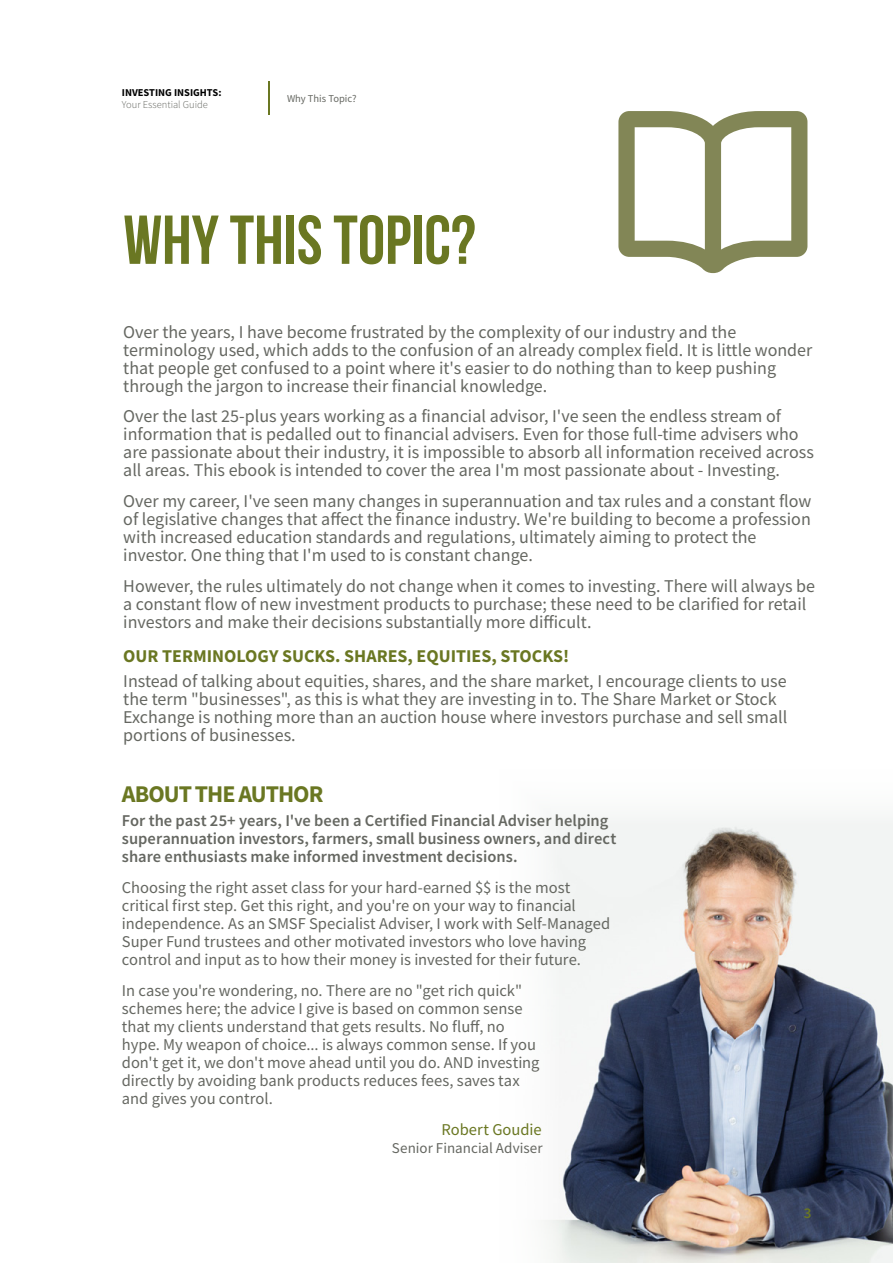
<style>
.page{position:relative;width:893px;height:1263px;background:#fff}
.page>*{position:absolute;margin:0;border:0;box-sizing:border-box;transform-origin:0 0}
.t1{font:700 69px "Bebas Neue";color:#6a7722}
.t2{font:700 24px "Source Sans Pro";letter-spacing:-.045em;color:#6a7722}
.t3{font:18px/18px "Source Sans Pro";color:#656761}
.t4{font:700 18px "Source Sans Pro";color:#6a7722}
.t5{font:16.5px/18px "Source Sans Pro";color:#656761}
.t6{font:600 16.5px/18px "Source Sans Pro";color:#656761}
.t7{font:16.5px "Source Sans Pro";color:#6a7722}
.t8{font:15px "Source Sans Pro";letter-spacing:.005em;color:#656761}
.t9{font:600 15px "Source Sans Pro";color:#6a7722}
.t10{font:700 10.5px "Source Sans Pro";color:#000}
.t11{font:300 10.5px "Source Sans Pro";color:#656761}
.t12{font:10.5px "Source Sans Pro";color:#656761}
</style>
<div class="page">
<hr style="left:268px;top:81px;width:2px;height:34px;background:#6a7722">
<svg style="left:618px;top:111px;width:189px;height:162px"></svg>
<img style="left:544px;top:818px;width:349px;height:445px">
<p class="t10" style="left:122px;top:86px;width:101px">INVESTING INSIGHTS:</p>
<p class="t11" style="left:122px;top:98px;width:88px">Your Essential Guide</p>
<p class="t12" style="left:287px;top:92px;width:71px">Why This Topic?</p>
<h1 class="t1" style="left:123px;top:202px;width:354px">WHY THIS TOPIC?</h1>
<p class="t3" style="left:123px;top:322px;width:691px">Over the years, I have become frustrated by the complexity of our industry and the terminology used, which adds to the confusion of an already complex field. It is little wonder that people get confused to a point where it's easier to do nothing than to keep pushing through the jargon to increase their financial knowledge.</p>
<p class="t3" style="left:123px;top:407px;width:692px">Over the last 25-plus years working as a financial advisor, I've seen the endless stream of information that is pedalled out to financial advisers. Even for those full-time advisers who are passionate about their industry, it is impossible to absorb all information received across all areas. This ebook is intended to cover the area I'm most passionate about - Investing.</p>
<p class="t3" style="left:123px;top:492px;width:690px">Over my career, I've seen many changes in superannuation and tax rules and a constant flow of legislative changes that affect the finance industry. We're building to become a profession with increased education standards and regulations, ultimately aiming to protect the investor. One thing that I'm used to is constant change.</p>
<p class="t3" style="left:123px;top:577px;width:693px">However, the rules ultimately do not change when it comes to investing. There will always be a constant flow of new investment products to purchase; these need to be clarified for retail investors and make their decisions substantially more difficult.</p>
<p class="t4" style="left:123px;top:644px;width:447px">OUR TERMINOLOGY SUCKS. SHARES, EQUITIES, STOCKS!</p>
<p class="t3" style="left:123px;top:672px;width:666px">Instead of talking about equities, shares, and the share market, I encourage clients to use the term "businesses", as this is what they are investing in to. The Share Market or Stock Exchange is nothing more than an auction house where investors purchase and sell small portions of businesses.</p>
<h2 class="t2" style="left:122px;top:777px;width:203px">ABOUT THE AUTHOR</h2>
<p class="t6" style="left:122px;top:812px;width:496px">For the past 25+ years, I've been a Certified Financial Adviser helping superannuation investors, farmers, small business owners, and direct share enthusiasts make informed investment decisions.</p>
<p class="t5" style="left:122px;top:878px;width:490px">Choosing the right asset class for your hard-earned $$ is the most critical first step. Get this right, and you're on your way to financial independence. As an SMSF Specialist Adviser, I work with Self-Managed Super Fund trustees and other motivated investors who love having control and input as to how their money is invested for their future.</p>
<p class="t5" style="left:122px;top:981px;width:419px">In case you're wondering, no. There are no "get rich quick" schemes here; the advice I give is based on common sense that my clients understand that gets results. No fluff, no hype. My weapon of choice... is always common sense. If you don't get it, we don't move ahead until you do. AND investing directly by avoiding bank products reduces fees, saves tax and gives you control.</p>
<p class="t7" style="left:441px;top:1118px;width:102px">Robert Goudie</p>
<p class="t8" style="left:392px;top:1138px;width:152px">Senior Financial Adviser</p>
<p class="t9" style="left:804px;top:1203px;width:9px">3</p>
</div>
